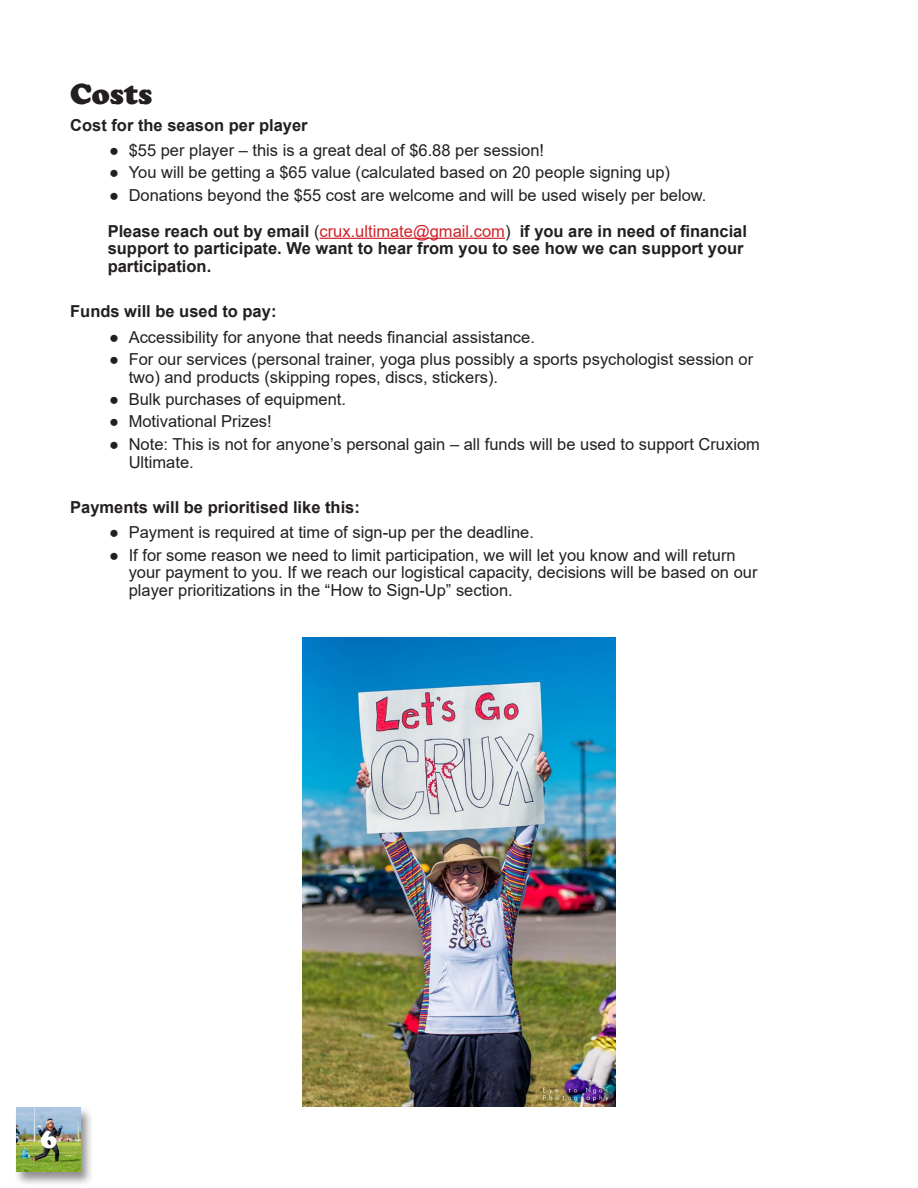
<style>
.page{position:relative;width:918px;height:1188px;background:#fff}
.page>*{position:absolute;margin:0;border:0;box-sizing:border-box;transform-origin:0 0}
.Heading{font:900 30px "Cooper";color:#231f20}
.t1{font:900 27px "Cooper";color:#fff}
.t2{font:16.5px/17.9px "Arial";color:#231f20}
.Sub_heading{font:700 16.5px/17.9px "Arial";color:#231f20}
.s1{font-weight:400}
.s2{font-weight:400;color:#d1232a}
</style>
<div class="page">
<div style="left:13px;top:1107px;width:80px;height:80px;background:#231f20;opacity:.5"></div>
<img style="left:17px;top:1107px;width:64px;height:64px">
<hr style="left:320px;top:238px;width:185px;height:1px;background:#d1232a">
<img style="left:302px;top:637px;width:314px;height:470px">
<p class="Heading" style="left:70px;top:76px;width:84px">Costs</p>
<p class="Sub_heading" style="left:70px;top:116px;width:239px">Cost for the season per player</p>
<p class="t2" style="left:109px;top:141px;width:436px">● $55 per player – this is a great deal of $6.88 per session!</p>
<p class="t2" style="left:109px;top:164px;width:562px">● You will be getting a $65 value (calculated based on 20 people signing up)</p>
<p class="t2" style="left:109px;top:186px;width:599px">● Donations beyond the $55 cost are welcome and will be used wisely per below.</p>
<p class="Sub_heading" style="left:108px;top:222px;width:641px">Please reach out by email <span class="s1">(</span><span class="s2">crux.ultimate@gmail.com</span><span class="s1">)</span> if you are in need of financial support to participate. We want to hear from you to see how we can support your participation.</p>
<p class="Sub_heading" style="left:70px;top:303px;width:208px">Funds will be used to pay:</p>
<p class="t2" style="left:109px;top:328px;width:427px">● Accessibility for anyone that needs financial assistance.</p>
<p class="t2" style="left:129px;top:350px;width:626px;text-indent:-20px">● For our services (personal trainer, yoga plus possibly a sports psychologist session or two) and products (skipping ropes, discs, stickers).</p>
<p class="t2" style="left:109px;top:390px;width:238px">● Bulk purchases of equipment.</p>
<p class="t2" style="left:109px;top:413px;width:164px">● Motivational Prizes!</p>
<p class="t2" style="left:129px;top:435px;width:633px;text-indent:-20px">● Note: This is not for anyone’s personal gain – all funds will be used to support Cruxiom<br>Ultimate.</p>
<p class="Sub_heading" style="left:70px;top:498px;width:291px">Payments will be prioritised like this:</p>
<p class="t2" style="left:109px;top:523px;width:426px">● Payment is required at time of sign-up per the deadline.</p>
<p class="t2" style="left:129px;top:546px;width:630px;text-indent:-20px">● If for some reason we need to limit participation, we will let you know and will return your payment to you. If we reach our logistical capacity, decisions will be based on our player prioritizations in the “How to Sign-Up” section.</p>
<h2 class="t1" style="left:41px;top:1123px;width:18px">6</h2>
</div>
